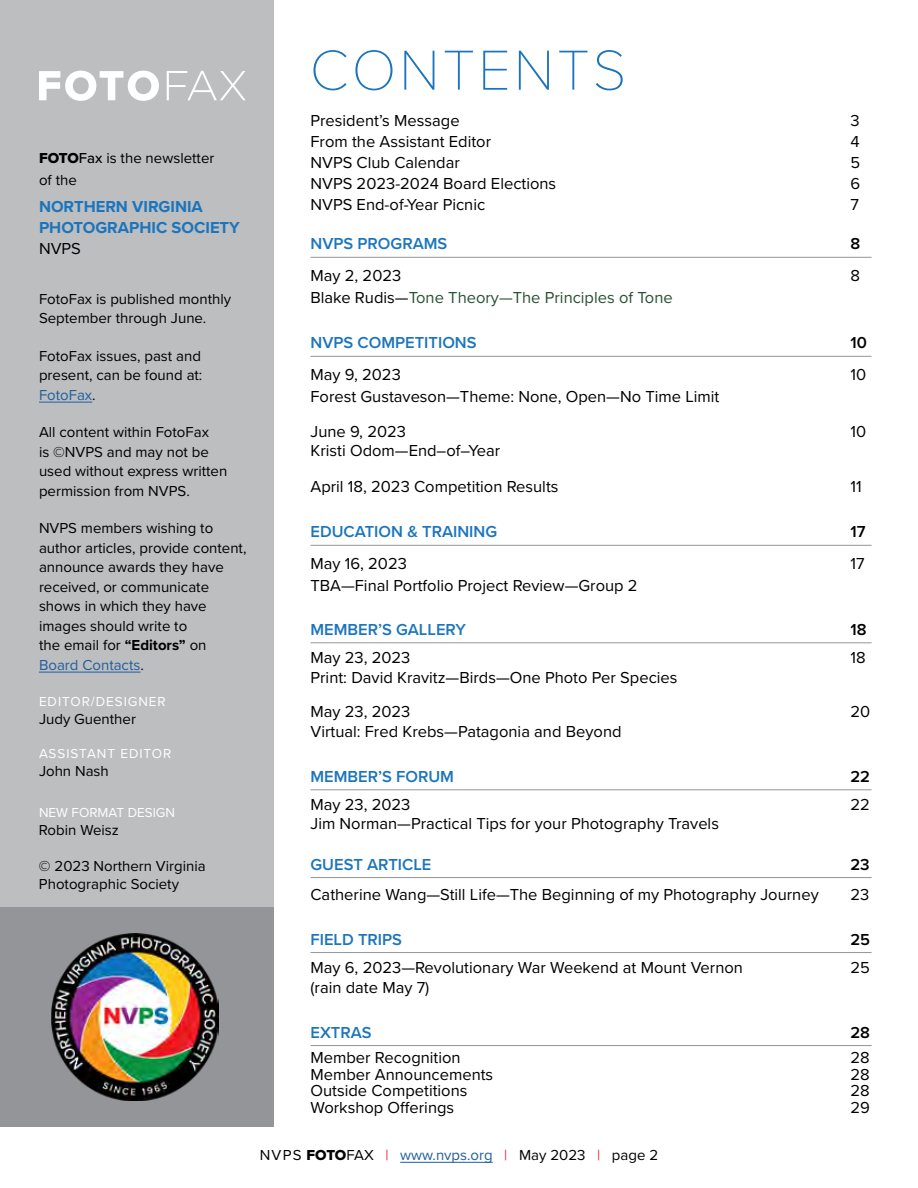
<style>
.page{position:relative;width:918px;height:1188px;background:#fff}
.page>*{position:absolute;margin:0;border:0;box-sizing:border-box;transform-origin:0 0}
.Contents_title{font:100 58.5px "Proxima Nova T";letter-spacing:.05em;color:#1c75bc}
.Contents_descriptive{font:16.5px "Proxima Nova";color:#000}
.Contents-Section_Hea{font:600 16.5px "Proxima Nova";color:#1c75bc}
.Calendar_listings{font:16.5px "Proxima Nova";color:#000}
.Contents_descriptive-2{font:16.5px "Proxima Nova";color:#2a5035}
.t1{font:700 16.5px/21px "Proxima Nova";color:#1c75bc}
.Contents-Section_Hea-2{font:600 16.5px "Proxima Nova";color:#000}
.Contents_sidebar_cop{font:15px/19.5px "Proxima Nova";color:#000}
.Contents_sidebar_cop-2{font:13.5px "Proxima Nova";letter-spacing:.07em;color:#fff}
.Contents_sidebar_cop-3{font:13.5px "Proxima Nova";color:#fff}
.s1{font-family:"Proxima Nova Extrabld"}
.s2{font-weight:500}
.s3{font-weight:400;color:#000}
.s4{color:#215e9e}
.s5{font-weight:700}
.s6{color:#000}
.s7{color:#ed1d24}
</style>
<div class="page">
<hr style="left:400px;top:1162px;width:93px;height:1px;background:#215e9e">
<div style="left:0;top:0;width:274px;height:1126px;background:#bcbec0"></div>
<hr style="left:39px;top:402px;width:53px;height:1px;background:#215e9e">
<hr style="left:39px;top:672px;width:101px;height:1px;background:#215e9e">
<svg style="left:39px;top:71px;width:120px;height:30px"></svg>
<svg style="left:167px;top:71px;width:79px;height:29px"></svg>
<div style="left:0;top:907px;width:274px;height:219px;background:#939598"></div>
<img style="left:52px;top:934px;width:166px;height:166px">
<hr style="left:310px;top:257px;width:562px;height:1px;background:#939598">
<hr style="left:310px;top:356px;width:562px;height:1px;background:#939598">
<hr style="left:310px;top:545px;width:562px;height:1px;background:#939598">
<hr style="left:310px;top:642px;width:562px;height:1px;background:#939598">
<hr style="left:310px;top:789px;width:562px;height:1px;background:#939598">
<hr style="left:310px;top:877px;width:562px;height:1px;background:#939598">
<hr style="left:310px;top:952px;width:562px;height:1px;background:#939598">
<hr style="left:310px;top:1045px;width:562px;height:1px;background:#939598">
<p class="Contents_sidebar_cop" style="left:39px;top:146px;width:177px;line-height:22.5px"><span class="s1">FOTO</span><span class="s2">Fax</span> is the newsletter of the</p>
<p class="t1" style="left:39px;top:196px;width:202px">NORTHERN VIRGINIA<br>PHOTOGRAPHIC SOCIETY<br><span class="s3">NVPS</span></p>
<p class="Contents_sidebar_cop" style="left:39px;top:288px;width:194px">FotoFax is published monthly<br>September through June.</p>
<p class="Contents_sidebar_cop" style="left:39px;top:345px;width:165px;text-align:justify">FotoFax issues, past and present, can be found at:<br><span class="s4">FotoFax</span>.</p>
<p class="Contents_sidebar_cop" style="left:39px;top:422px;width:190px">All content within FotoFax<br>is ©NVPS and may not be used without express written permission from NVPS.</p>
<p class="Contents_sidebar_cop" style="left:39px;top:518px;width:209px">NVPS members wishing to author articles, provide content, announce awards they have received, or communicate shows in which they have images should write to<br>the email for <span class="s5">“Editors”</span> on<br><span class="s4">Board Contacts</span>.</p>
<p class="Contents_sidebar_cop-2" style="left:39px;top:691px;width:128px">EDITOR/DESIGNER</p>
<p class="Contents_sidebar_cop" style="left:39px;top:708px;width:98px">Judy Guenther</p>
<p class="Contents_sidebar_cop-2" style="left:39px;top:744px;width:134px">ASSISTANT EDITOR</p>
<p class="Contents_sidebar_cop" style="left:39px;top:761px;width:71px">John Nash</p>
<p class="Contents_sidebar_cop-3" style="left:39px;top:802px;width:138px">NEW FORMAT DESIGN</p>
<p class="Contents_sidebar_cop" style="left:39px;top:819px;width:81px">Robin Weisz</p>
<p class="Contents_sidebar_cop" style="left:39px;top:856px;width:168px;line-height:18px">© 2023 Northern Virginia<br>Photographic Society</p>
<p class="Contents_title" style="left:310px;top:27px;width:318px">CONTENTS</p>
<p class="Contents_descriptive" style="left:310px;top:109px;width:151px">President’s Message</p>
<p class="Contents_descriptive" style="left:850px;top:109px;width:11px">3</p>
<p class="Contents_descriptive" style="left:310px;top:130px;width:182px">From the Assistant Editor</p>
<p class="Contents_descriptive" style="left:850px;top:130px;width:11px">4</p>
<p class="Contents_descriptive" style="left:310px;top:151px;width:151px">NVPS Club Calendar</p>
<p class="Contents_descriptive" style="left:850px;top:151px;width:11px">5</p>
<p class="Contents_descriptive" style="left:310px;top:172px;width:247px">NVPS 2023-2024 Board Elections</p>
<p class="Contents_descriptive" style="left:850px;top:172px;width:11px">6</p>
<p class="Contents_descriptive" style="left:310px;top:193px;width:176px">NVPS End-of-Year Picnic</p>
<p class="Contents_descriptive" style="left:850px;top:193px;width:10px">7</p>
<p class="Contents-Section_Hea" style="left:310px;top:232px;width:138px">NVPS PROGRAMS</p>
<p class="Contents-Section_Hea-2" style="left:850px;top:232px;width:11px">8</p>
<p class="Contents_descriptive" style="left:310px;top:263px;width:92px">May 2, 2023</p>
<p class="Contents_descriptive" style="left:850px;top:263px;width:11px">8</p>
<p class="Contents_descriptive-2" style="left:311px;top:286px;width:364px"><span class="s6">Blake Rudis—</span>Tone Theory—The Principles of Tone</p>
<p class="Contents-Section_Hea" style="left:311px;top:331px;width:168px">NVPS COMPETITIONS</p>
<p class="Contents-Section_Hea-2" style="left:850px;top:331px;width:18px">10</p>
<p class="Contents_descriptive" style="left:310px;top:362px;width:92px">May 9, 2023</p>
<p class="Contents_descriptive" style="left:850px;top:362px;width:17px">10</p>
<p class="Contents_descriptive" style="left:311px;top:385px;width:410px">Forest Gustaveson—Theme: None, Open—No Time Limit</p>
<p class="Contents_descriptive" style="left:310px;top:419px;width:97px">June 9, 2023</p>
<p class="Contents_descriptive" style="left:850px;top:419px;width:17px">10</p>
<p class="Contents_descriptive" style="left:311px;top:439px;width:191px">Kristi Odom—End–of–Year</p>
<p class="Contents_descriptive" style="left:310px;top:475px;width:250px">April 18, 2023 Competition Results</p>
<p class="Contents_descriptive" style="left:850px;top:475px;width:13px">11</p>
<p class="Contents-Section_Hea" style="left:310px;top:520px;width:188px">EDUCATION &amp; TRAINING</p>
<p class="Contents-Section_Hea-2" style="left:851px;top:520px;width:17px">17</p>
<p class="Contents_descriptive" style="left:310px;top:551px;width:98px">May 16, 2023</p>
<p class="Contents_descriptive" style="left:850px;top:551px;width:16px">17</p>
<p class="Contents_descriptive" style="left:311px;top:574px;width:329px">TBA—Final Portfolio Project Review—Group 2</p>
<p class="Contents-Section_Hea" style="left:310px;top:617px;width:157px">MEMBER’S GALLERY</p>
<p class="Contents-Section_Hea-2" style="left:850px;top:617px;width:18px">18</p>
<p class="Contents_descriptive" style="left:310px;top:646px;width:102px">May 23, 2023</p>
<p class="Contents_descriptive" style="left:850px;top:646px;width:17px">18</p>
<p class="Contents_descriptive" style="left:310px;top:665px;width:369px">Print: David Kravitz—Birds—One Photo Per Species</p>
<p class="Contents_descriptive" style="left:310px;top:700px;width:102px">May 23, 2023</p>
<p class="Contents_descriptive" style="left:850px;top:700px;width:21px">20</p>
<p class="Contents_descriptive" style="left:311px;top:719px;width:313px">Virtual: Fred Krebs—Patagonia and Beyond</p>
<p class="Contents-Section_Hea" style="left:310px;top:764px;width:145px">MEMBER’S FORUM</p>
<p class="Contents-Section_Hea-2" style="left:850px;top:764px;width:21px">22</p>
<p class="Calendar_listings" style="left:310px;top:793px;width:102px">May 23, 2023</p>
<p class="Calendar_listings" style="left:850px;top:793px;width:21px">22</p>
<p class="Calendar_listings" style="left:310px;top:811px;width:410px">Jim Norman—Practical Tips for your Photography Travels</p>
<p class="Contents-Section_Hea" style="left:310px;top:852px;width:123px">GUEST ARTICLE</p>
<p class="Contents-Section_Hea-2" style="left:851px;top:852px;width:21px">23</p>
<p class="Contents_descriptive" style="left:310px;top:882px;width:510px">Catherine Wang—Still Life—The Beginning of my Photography Journey</p>
<p class="Contents_descriptive" style="left:850px;top:882px;width:20px">23</p>
<p class="Contents-Section_Hea" style="left:310px;top:927px;width:93px">FIELD TRIPS</p>
<p class="Contents-Section_Hea-2" style="left:850px;top:927px;width:21px">25</p>
<p class="Contents_descriptive" style="left:310px;top:955px;width:434px">May 6, 2023—Revolutionary War Weekend at Mount Vernon</p>
<p class="Contents_descriptive" style="left:850px;top:955px;width:21px">25</p>
<p class="Contents_descriptive" style="left:311px;top:975px;width:120px">(rain date May 7)</p>
<p class="Contents-Section_Hea" style="left:311px;top:1020px;width:63px">EXTRAS</p>
<p class="Contents-Section_Hea-2" style="left:850px;top:1020px;width:21px">28</p>
<p class="Contents_descriptive" style="left:310px;top:1045px;width:152px">Member Recognition</p>
<p class="Contents_descriptive" style="left:850px;top:1045px;width:21px">28</p>
<p class="Contents_descriptive" style="left:310px;top:1062px;width:184px">Member Announcements</p>
<p class="Contents_descriptive" style="left:850px;top:1062px;width:21px">28</p>
<p class="Contents_descriptive" style="left:310px;top:1078px;width:158px">Outside Competitions</p>
<p class="Contents_descriptive" style="left:850px;top:1078px;width:21px">28</p>
<p class="Contents_descriptive" style="left:310px;top:1095px;width:145px">Workshop Offerings</p>
<p class="Contents_descriptive" style="left:850px;top:1095px;width:21px">29</p>
<p class="Contents_sidebar_cop" style="left:260px;top:1145px;width:400px">NVPS <span class="s1">FOTO</span>FAX <span class="s7">|</span> <span class="s4">www.nvps.org</span> <span class="s7">|</span> May 2023 <span class="s7">|</span> page 2</p>
</div>
